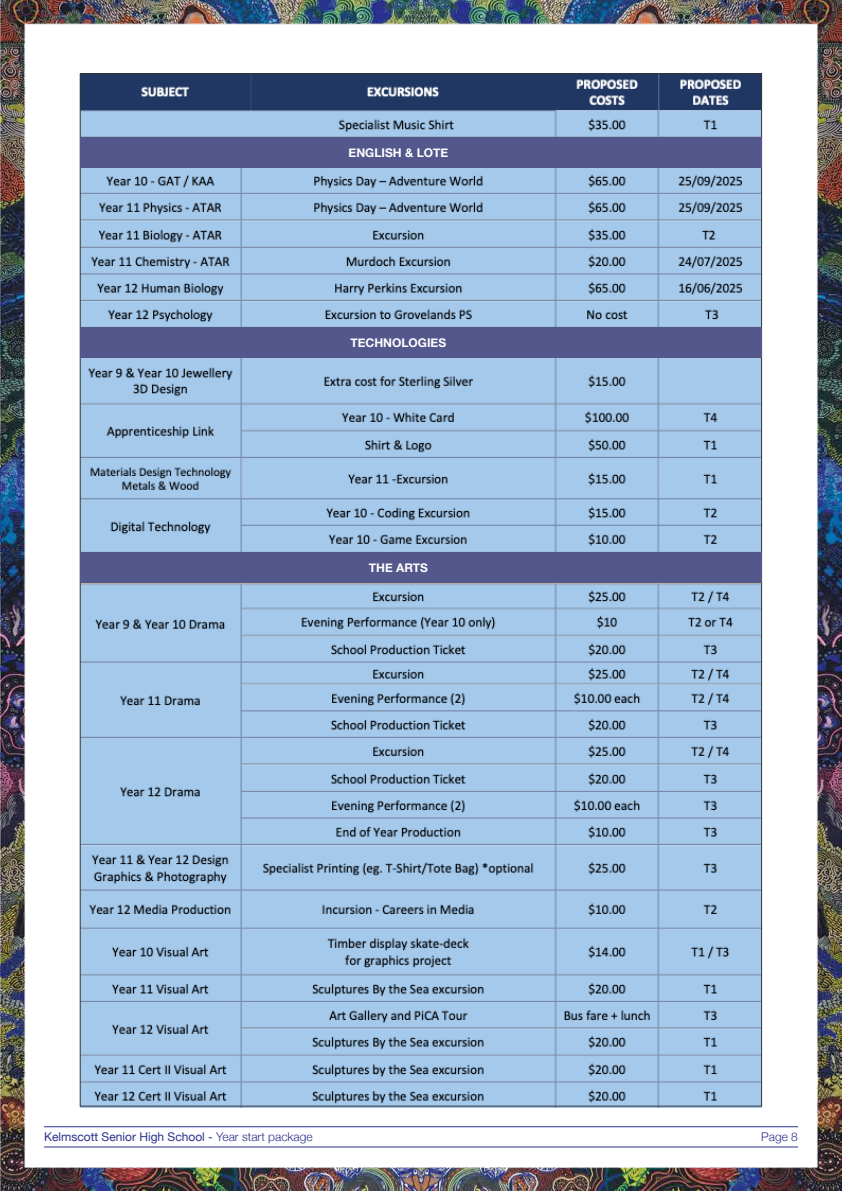
<style>
.page{position:relative;width:842px;height:1191px;background:#fff}
.page>*{position:absolute;margin:0;border:0;box-sizing:border-box;transform-origin:0 0}
.t1{font:12px "Helvetica Neue";color:#2c318c}
.t2{font:700 12px "Helvetica Neue";color:#fff}
.t3{font:300 12px "Helvetica Neue";color:#2c318c}
.s1{font-weight:300}
</style>
<div class="page">
<img style="left:0;top:0;width:842px;height:1191px">
<img style="left:80px;top:76px;width:682px;height:1031px">
<div style="left:80px;top:137px;width:682px;height:30px;background:#53578c"></div>
<div style="left:80px;top:327px;width:682px;height:30px;background:#53578c"></div>
<div style="left:80px;top:552px;width:682px;height:30px;background:#53578c"></div>
<p class="t2" style="left:349px;top:143px;width:101px">ENGLISH &amp; LOTE</p>
<p class="t2" style="left:350px;top:333px;width:97px">TECHNOLOGIES</p>
<p class="t2" style="left:369px;top:559px;width:61px">THE ARTS</p>
<p class="t1" style="left:44px;top:1128px;width:270px">Kelmscott Senior High School - <span class="s1">Year start package</span></p>
<p class="t3" style="left:761px;top:1127px;width:38px">Page 8</p>
</div>
